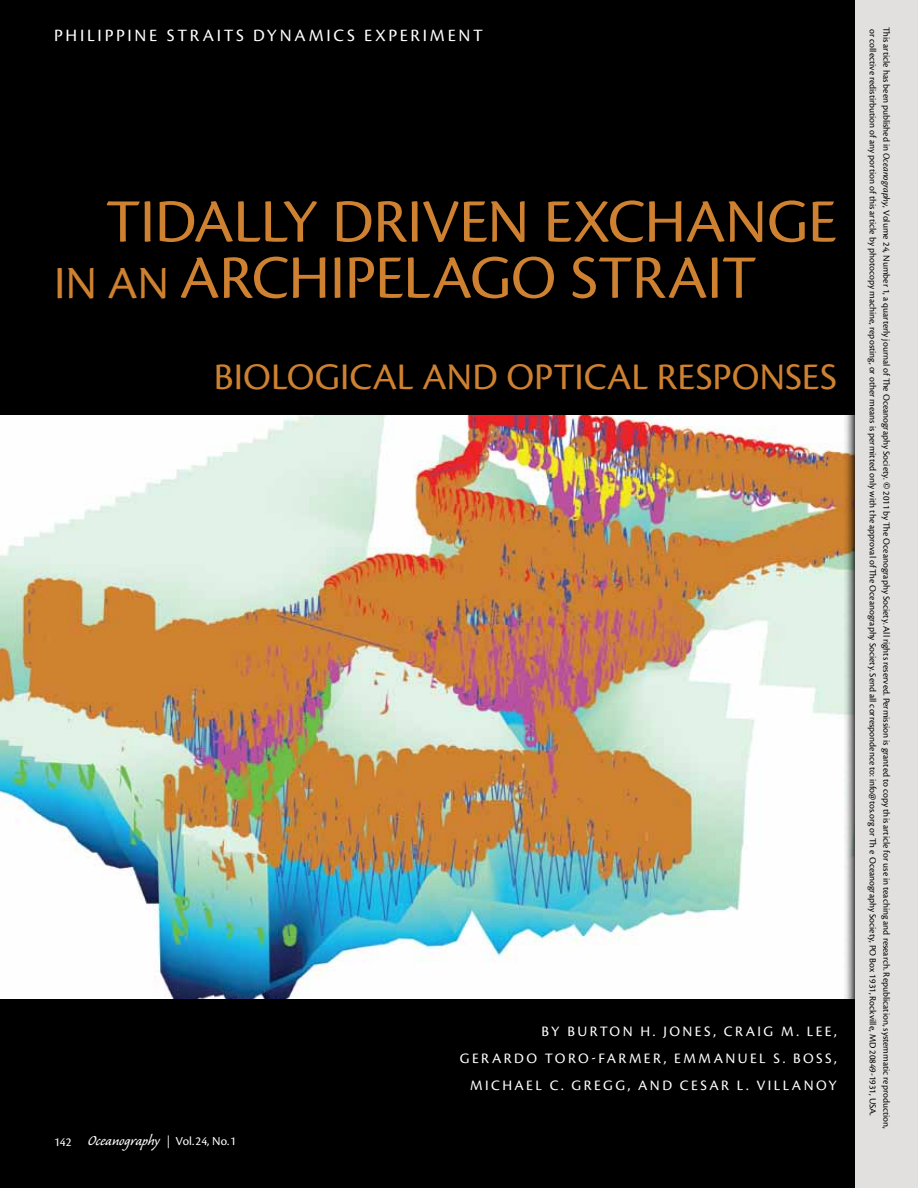
<style>
.page{position:relative;width:918px;height:1188px;background:#fff}
.page>*{position:absolute;margin:0;border:0;box-sizing:border-box;transform-origin:0 0}
.t1{font:63.9px/56.1px "Cronos Pro";letter-spacing:-.005em;color:#ce8130}
.t2{font:39px "Cronos Pro";color:#ce8130}
.t3{font:18px "Cronos Pro";letter-spacing:.155em;color:#fff}
.t4{font:15px "Cronos Pro";letter-spacing:.16em;color:#fff}
.t5{font:12.75px "Cronos Pro";color:#fff}
.t6{font:9.75px/13.5px "Cronos Pro";color:#000}
.s1{font-size:47.85px}
.s2{font-family:"Caliban";font-size:18px}
.s3{font-family:"Minion Pro"}
.s4{font-style:italic}
.s5{font-family:"Minion Pro";font-weight:600;font-size:10.5px}
</style>
<div class="page">
<img style="left:0;top:415px;width:843px;height:584px">
<div style="left:0;top:0;width:918px;height:415px;background:#000"></div>
<div style="left:0;top:999px;width:918px;height:189px;background:#000"></div>
<svg style="left:843px;top:415px;width:12px;height:584px;background:#aca79a"></svg>
<div style="left:855px;top:0;width:63px;height:1188px;background:#e2e0df"></div>
<h3 class="t3" style="left:54px;top:25px;width:430px">PHILIPP INE STRAITS DYNAMICS EXPERIMENT</h3>
<h1 class="t1" style="left:54px;top:194px;width:784px;text-indent:51px">TIDALLY DRIVEN EXCHANGE<br><span class="s1">IN AN</span> ARCHIPELAGO STRAIT</h1>
<h2 class="t2" style="left:214px;top:354px;width:621px">BIOLOGICAL AND OPTICAL RESPONSES</h2>
<h3 class="t5" style="left:54px;top:1134px;width:183px">142 <span class="s2">Oceanography</span> <span class="s3">|</span> VOL.24, NO.1</h3>
<h3 class="t4" style="left:542px;top:1022px;width:297px">BY BURTON H . JONES, CRAIG M. LEE,</h3>
<h3 class="t4" style="left:460px;top:1049px;width:379px">GERARD O TORO-FARMER, EMMANUEL S. BOSS ,</h3>
<h3 class="t4" style="left:470px;top:1076px;width:192px">MICHAEL C. GREGG, AND</h3>
<h3 class="t4" style="left:680px;top:1076px;width:159px">CESAR L. VILLAN OY</h3>
<p class="t6" style="left:893px;top:27px;width:1104px;rotate:90deg">THIS ARTICLE HAS BEEN PUBLISHED IN <span class="s4">Oceanography</span>, VOLUME 24, NUMBER 1, A QUARTERLY JOURNAL OF THE OCEANOGRAPHY SOCIETY. <span class="s5">©</span> 2011 BY THE OCEANOGRAPHY SOCIETY. ALL RIGHTS RESERVED. PERMISSION IS GRANTED TO COPY THIS ARTICLE FOR USE IN TEACHING AND RESEARCH. REPUBLICATION, SYSTEMMATIC REPRODUCTION,<br>OR COLLECTIVE REDISTIRBUTION OF ANY PORTION OF THIS ARTICLE BY PHOTOCOPY MACHINE, REPOSTING, OR OTHER MEANS IS PERMITTED ONLY WITH THE APPROVAL OF THE OCEANOGRAPHY SOCIETY. SEND ALL CORRESPONDENCE TO: INFO@TOS.ORG OR TH E OCEANOGRAPHY SOCIETY, PO BOX 1931, ROCKVILLE, MD 20849-1931, USA.</p>
</div>
